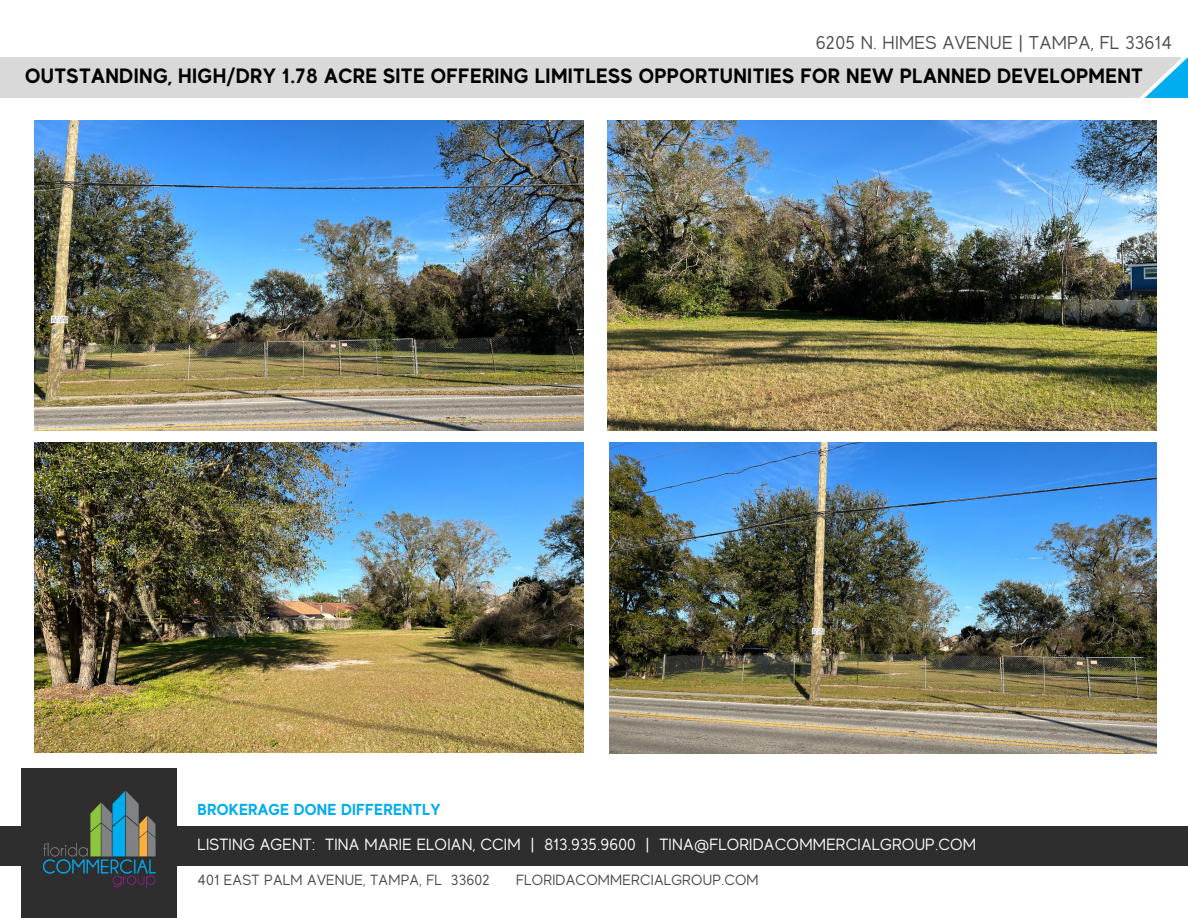
<style>
.page{position:relative;width:1188px;height:918px;background:#fff}
.page>*{position:absolute;margin:0;border:0;box-sizing:border-box;transform-origin:0 0}
.t1{font:700 20.7px "MADE Evolve Sans";letter-spacing:.02em;color:#000}
.t2{font:18.6px "MADE Evolve Sans";letter-spacing:.015em;color:#4d4d4d}
.t3{font:16.2px "MADE Evolve Sans";letter-spacing:.015em;color:#fff}
.t4{font:700 15.9px "MADE Evolve Sans";letter-spacing:.015em;color:#00adef}
.t5{font:14.7px "MADE Evolve Sans";letter-spacing:.015em;color:#484849}
</style>
<div class="page">
<div style="left:0;top:58px;width:1181px;height:40px;background:#d9d9d9"></div>
<svg style="left:1139px;top:57px;width:6px;height:41px"></svg>
<svg style="left:1145px;top:57px;width:43px;height:41px"></svg>
<div style="left:21px;top:768px;width:156px;height:150px;background:#2f2e2e"></div>
<div style="left:0;top:827px;width:1188px;height:39px;background:#2f2e2e"></div>
<img style="left:42px;top:791px;width:114px;height:97px">
<img style="left:34px;top:120px;width:549px;height:311px">
<img style="left:34px;top:442px;width:549px;height:311px">
<img style="left:608px;top:120px;width:549px;height:311px">
<img style="left:609px;top:442px;width:548px;height:312px">
<p class="t2" style="left:816px;top:32px;width:358px">6205 N. HIMES AVENUE | TAMPA, FL 33614</p>
<p class="t1" style="left:25px;top:63px;width:1119px">OUTSTANDING, HIGH/DRY 1.78 ACRE SITE OFFERING LIMITLESS OPPORTUNITIES FOR NEW PLANNED DEVELOPMENT</p>
<p class="t4" style="left:198px;top:800px;width:244px">BROKERAGE DONE DIFFERENTLY</p>
<p class="t3" style="left:198px;top:836px;width:780px">LISTING AGENT: TINA MARIE ELOIAN, CCIM | 813.935.9600 | TINA@FLORIDACOMMERCIALGROUP.COM</p>
<p class="t5" style="left:198px;top:872px;width:294px">401 EAST PALM AVENUE, TAMPA, FL 33602</p>
<p class="t5" style="left:516px;top:872px;width:244px">FLORIDACOMMERCIALGROUP.COM</p>
</div>
